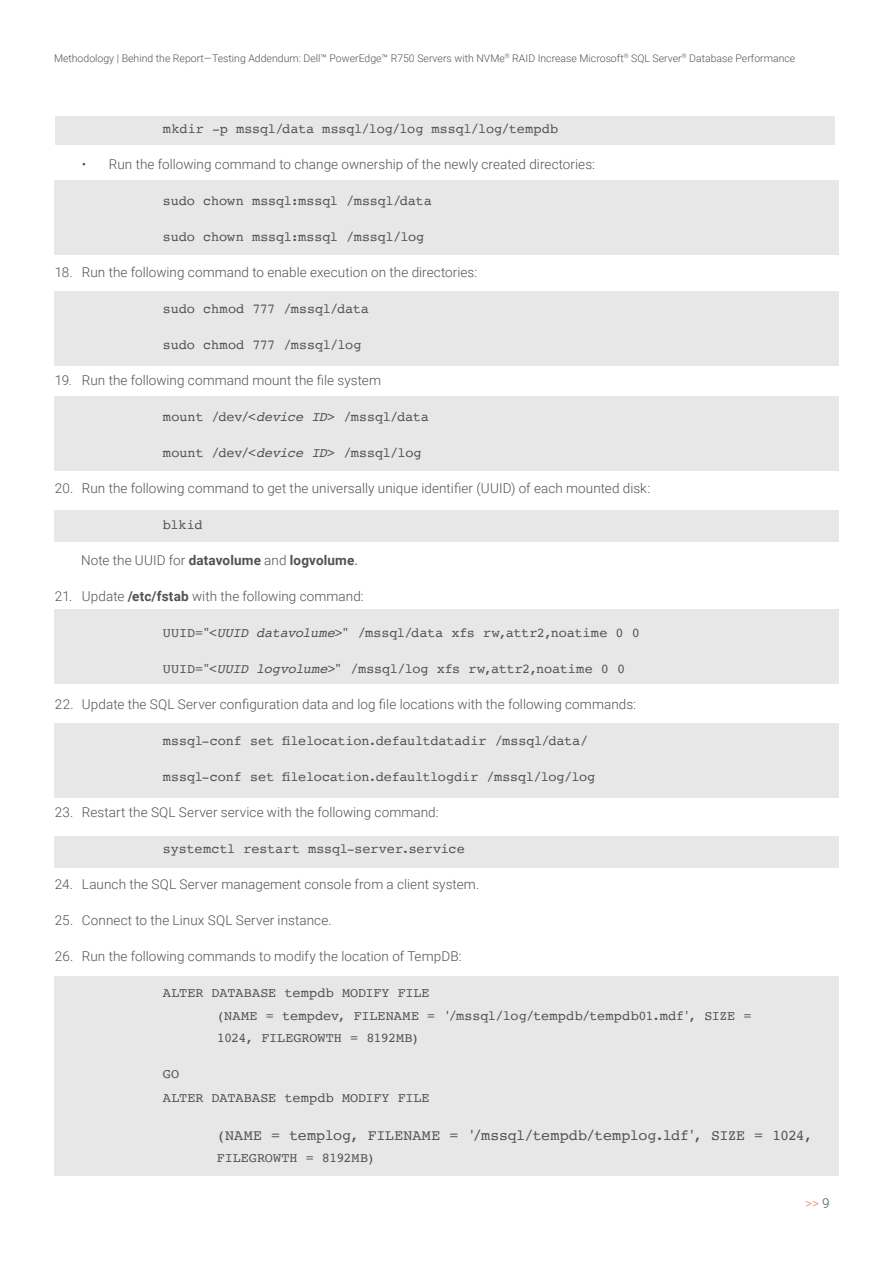
<style>
.page{position:relative;width:893px;height:1263px;background:#fff}
.page>*{position:absolute;margin:0;border:0;box-sizing:border-box;transform-origin:0 0}
.t1{font:15px "Courier";letter-spacing:-.005em;color:#525250}
.t2{font:13.5px/22.5px "Courier";letter-spacing:-.005em;color:#525250}
.t3{font:300 13.5px "Roboto";letter-spacing:.005em;color:#525250}
.t4{font:700 13.5px "Roboto";letter-spacing:.01em;color:#525250}
.t5{font:300 13.5px "Roboto";color:#f27c5e}
.t6{font:300 10.5px "Roboto";color:#525250}
.s1{font-style:italic}
.s2{font-weight:300}
.s3{font-weight:400}
.s4{font-weight:700}
.s5{color:#525250}
</style>
<div class="page">
<div style="left:55px;top:116px;width:780px;height:29px;background:#e7e7e8"></div>
<div style="left:55px;top:836px;width:784px;height:32px;background:#e7e7e8"></div>
<div style="left:55px;top:510px;width:784px;height:31px;background:#e7e7e8"></div>
<div style="left:55px;top:180px;width:784px;height:75px;background:#e7e7e8"></div>
<div style="left:55px;top:291px;width:784px;height:75px;background:#e7e7e8"></div>
<div style="left:55px;top:396px;width:784px;height:75px;background:#e7e7e8"></div>
<div style="left:55px;top:609px;width:784px;height:74px;background:#e7e7e8"></div>
<div style="left:55px;top:723px;width:784px;height:75px;background:#e7e7e8"></div>
<div style="left:55px;top:977px;width:784px;height:199px;background:#e7e7e8"></div>
<p class="t6" style="left:54px;top:51px;width:743px">Methodology | Behind the Report—Testing Addendum: Dell™ PowerEdge™ R750 Servers with NVMe<sup>®</sup> RAID Increase Microsoft<sup>®</sup> SQL Server<sup>®</sup> Database Performance</p>
<p class="t2" style="left:163px;top:117px;width:397px">mkdir -p mssql/data mssql/log/log mssql/log/tempdb</p>
<p class="t3" style="left:82px;top:155px;width:515px">• Run the following command to change ownership of the newly created directories:</p>
<p class="t2" style="left:163px;top:189px;width:270px">sudo chown mssql:mssql /mssql/data</p>
<p class="t2" style="left:163px;top:225px;width:263px">sudo chown mssql:mssql /mssql/log</p>
<p class="t3" style="left:55px;top:263px;width:424px">18. Run the following command to enable execution on the directories:</p>
<p class="t2" style="left:163px;top:297px;width:208px">sudo chmod 777 /mssql/data</p>
<p class="t2" style="left:163px;top:333px;width:200px">sudo chmod 777 /mssql/log</p>
<p class="t3" style="left:55px;top:371px;width:328px">19. Run the following command mount the file system</p>
<p class="t2" style="left:163px;top:405px;width:268px">mount /dev/&lt;<span class="s1">device ID</span>&gt; /mssql/data</p>
<p class="t2" style="left:163px;top:441px;width:260px">mount /dev/&lt;<span class="s1">device ID</span>&gt; /mssql/log</p>
<p class="t3" style="left:55px;top:479px;width:597px">20. Run the following command to get the universally unique identifier (UUID) of each mounted disk:</p>
<p class="t2" style="left:163px;top:513px;width:41px">blkid</p>
<p class="t4" style="left:81px;top:551px;width:278px"><span class="s2">Note the UUID for</span> datavolume <span class="s2">and</span> logvolume<span class="s3">.</span></p>
<p class="t3" style="left:55px;top:587px;width:310px">21. Update <span class="s4">/etc/fstab</span> with the following command:</p>
<p class="t2" style="left:163px;top:621px;width:478px">UUID="&lt;<span class="s1">UUID datavolume</span>&gt;" /mssql/data xfs rw,attr2,noatime 0 0</p>
<p class="t2" style="left:163px;top:657px;width:464px">UUID="&lt;<span class="s1">UUID logvolume</span>&gt;" /mssql/log xfs rw,attr2,noatime 0 0</p>
<p class="t3" style="left:55px;top:695px;width:583px">22. Update the SQL Server configuration data and log file locations with the following commands:</p>
<p class="t2" style="left:163px;top:729px;width:427px">mssql-conf set filelocation.defaultdatadir /mssql/data/</p>
<p class="t2" style="left:163px;top:765px;width:434px">mssql-conf set filelocation.defaultlogdir /mssql/log/log</p>
<p class="t3" style="left:55px;top:803px;width:385px">23. Restart the SQL Server service with the following command:</p>
<p class="t2" style="left:163px;top:837px;width:303px">systemctl restart mssql-server.service</p>
<p class="t3" style="left:55px;top:875px;width:426px">24. Launch the SQL Server management console from a client system.</p>
<p class="t3" style="left:55px;top:911px;width:278px">25. Connect to the Linux SQL Server instance.</p>
<p class="t3" style="left:55px;top:947px;width:408px">26. Run the following commands to modify the location of TempDB:</p>
<p class="t2" style="left:217px;top:981px;width:536px;text-indent:-54px">ALTER DATABASE tempdb MODIFY FILE<br>(NAME = tempdev, FILENAME = '/mssql/log/tempdb/tempdb01.mdf', SIZE =<br>1024, FILEGROWTH = 8192MB)</p>
<p class="t2" style="left:163px;top:1062px;width:268px;line-height:24px">GO<br>ALTER DATABASE tempdb MODIFY FILE</p>
<p class="t1" style="left:217px;top:1123px;width:597px">(NAME = templog, FILENAME = '/mssql/tempdb/templog.ldf', SIZE = 1024,</p>
<p class="t2" style="left:217px;top:1146px;width:159px">FILEGROWTH = 8192MB)</p>
<p class="t5" style="left:805px;top:1194px;width:26px">&gt;&gt; <span class="s5">9</span></p>
</div>
